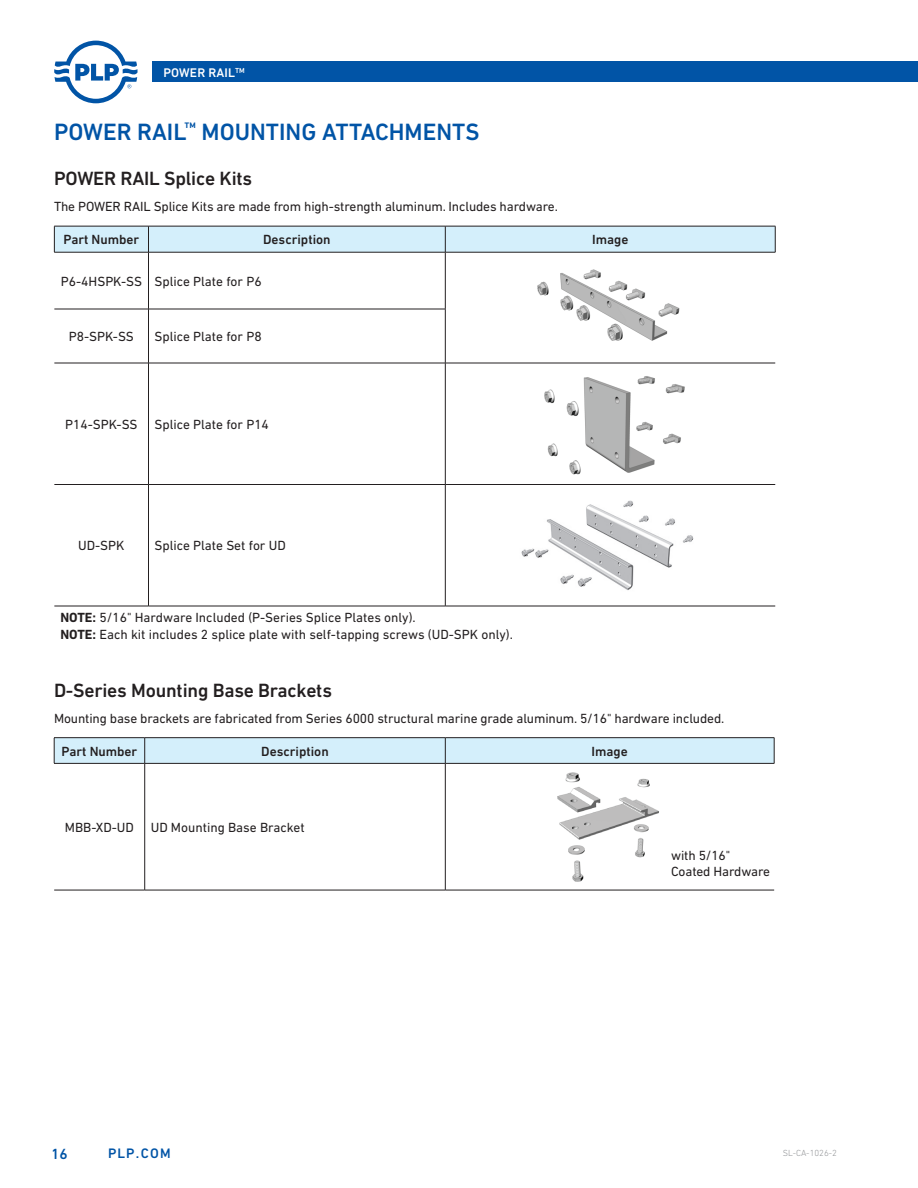
<style>
.page{position:relative;width:918px;height:1188px;background:#fff}
.page>*{position:absolute;margin:0;border:0;box-sizing:border-box;transform-origin:0 0}
.t1{font:500 24px "DIN Next LT Pro";color:#0154a6}
.t2{font:500 19.5px "DIN Next LT Pro";letter-spacing:-.01em;color:#231f20}
.t3{font:500 15px "DIN Next LT Pro";color:#0154a6}
.t4{font:500 13.95px "DIN Next LT Pro";letter-spacing:.08em;color:#0154a6}
.t5{font:13.5px/16.5px "DIN Next LT Pro";letter-spacing:-.01em;color:#231f20}
.t6{font:500 13.5px "DIN Next LT Pro";color:#231f20}
.t7{font:500 12.75px "DIN Next LT Pro";letter-spacing:.01em;color:#fff}
.t8{font:300 9px "DIN Next LT Pro";color:#939598}
.s1{font-weight:700}
</style>
<div class="page">
<div style="left:152px;top:62px;width:766px;height:20px;background:#0154a6"></div>
<svg style="left:54px;top:41px;width:84px;height:62px"></svg>
<img style="left:544px;top:376px;width:141px;height:99px">
<hr style="left:54px;top:252px;width:94px;height:1px;background:#231f20">
<hr style="left:148px;top:252px;width:297px;height:1px;background:#231f20">
<hr style="left:148px;top:252px;width:1px;height:57px;background:#231f20">
<hr style="left:445px;top:252px;width:330px;height:1px;background:#231f20">
<hr style="left:54px;top:309px;width:94px;height:1px;background:#231f20">
<hr style="left:148px;top:309px;width:298px;height:1px;background:#231f20">
<hr style="left:148px;top:309px;width:1px;height:54px;background:#231f20">
<hr style="left:54px;top:363px;width:94px;height:1px;background:#231f20">
<hr style="left:148px;top:363px;width:297px;height:1px;background:#231f20">
<hr style="left:148px;top:363px;width:1px;height:121px;background:#231f20">
<hr style="left:445px;top:363px;width:330px;height:1px;background:#231f20">
<hr style="left:54px;top:484px;width:94px;height:1px;background:#231f20">
<hr style="left:148px;top:484px;width:297px;height:1px;background:#231f20">
<hr style="left:148px;top:485px;width:1px;height:121px;background:#231f20">
<hr style="left:445px;top:484px;width:330px;height:1px;background:#231f20">
<hr style="left:54px;top:606px;width:94px;height:1px;background:#231f20">
<hr style="left:148px;top:606px;width:297px;height:1px;background:#231f20">
<hr style="left:445px;top:606px;width:330px;height:1px;background:#231f20">
<svg style="left:54px;top:226px;width:722px;height:26px;background:#cce6f1"></svg>
<hr style="left:445px;top:252px;width:1px;height:57px;background:#231f20">
<hr style="left:445px;top:309px;width:1px;height:54px;background:#231f20">
<hr style="left:445px;top:363px;width:1px;height:121px;background:#231f20">
<hr style="left:445px;top:485px;width:1px;height:121px;background:#231f20">
<img style="left:537px;top:269px;width:143px;height:72px">
<img style="left:521px;top:500px;width:173px;height:90px">
<img style="left:557px;top:772px;width:102px;height:110px">
<hr style="left:54px;top:763px;width:91px;height:1px;background:#231f20">
<hr style="left:145px;top:763px;width:300px;height:1px;background:#231f20">
<hr style="left:144px;top:764px;width:1px;height:126px;background:#231f20">
<hr style="left:54px;top:890px;width:91px;height:1px;background:#231f20">
<hr style="left:145px;top:890px;width:300px;height:1px;background:#231f20">
<hr style="left:54px;top:737px;width:91px;height:1px;background:#231f20">
<hr style="left:145px;top:737px;width:300px;height:1px;background:#231f20">
<hr style="left:445px;top:737px;width:329px;height:1px;background:#231f20">
<hr style="left:445px;top:763px;width:329px;height:1px;background:#231f20">
<hr style="left:445px;top:764px;width:1px;height:126px;background:#231f20">
<hr style="left:445px;top:890px;width:329px;height:1px;background:#231f20">
<svg style="left:54px;top:738px;width:721px;height:25px;background:#d0ebf7"></svg>
<p class="t7" style="left:164px;top:65px;width:83px">POWER RAIL<sup>TM</sup></p>
<h1 class="t1" style="left:54px;top:118px;width:427px">POWER RAIL<sup>™</sup> MOUNTING ATTACHMENTS</h1>
<h2 class="t2" style="left:54px;top:167px;width:200px">POWER RAIL Splice Kits</h2>
<p class="t5" style="left:54px;top:198px;width:505px">The POWER RAIL Splice Kits are made from high-strength aluminum. Includes hardware.</p>
<p class="t6" style="left:64px;top:232px;width:77px">Part Number</p>
<p class="t6" style="left:263px;top:232px;width:69px">Description</p>
<p class="t6" style="left:592px;top:232px;width:38px">Image</p>
<p class="t5" style="left:61px;top:273px;width:202px">P6-4HSPK-SS Splice Plate for P6</p>
<p class="t5" style="left:69px;top:328px;width:67px">P8-SPK-SS</p>
<p class="t5" style="left:155px;top:328px;width:109px">Splice Plate for P8</p>
<p class="t5" style="left:65px;top:416px;width:205px">P14-SPK-SS Splice Plate for P14</p>
<p class="t5" style="left:78px;top:537px;width:48px">UD-SPK</p>
<p class="t5" style="left:155px;top:537px;width:133px">Splice Plate Set for UD</p>
<p class="t5" style="left:60px;top:609px;width:454px"><span class="s1">NOTE:</span> 5/16" Hardware Included (P-Series Splice Plates only).<br><span class="s1">NOTE:</span> Each kit includes 2 splice plate with self-tapping screws (UD-SPK only).</p>
<h2 class="t2" style="left:54px;top:679px;width:280px">D-Series Mounting Base Brackets</h2>
<p class="t5" style="left:54px;top:710px;width:672px">Mounting base brackets are fabricated from Series 6000 structural marine grade aluminum. 5/16" hardware included.</p>
<p class="t6" style="left:62px;top:743px;width:77px">Part Number</p>
<p class="t6" style="left:261px;top:743px;width:69px">Description</p>
<p class="t6" style="left:592px;top:743px;width:38px">Image</p>
<p class="t5" style="left:65px;top:819px;width:241px">MBB-XD-UD UD Mounting Base Bracket</p>
<p class="t5" style="left:671px;top:847px;width:100px">with 5/16"<br>Coated Hardware</p>
<p class="t3" style="left:51px;top:1145px;width:18px">16</p>
<p class="t4" style="left:108px;top:1145px;width:64px">PLP.COM</p>
<p class="t8" style="left:783px;top:1148px;width:56px">SL-CA-1026-2</p>
</div>
